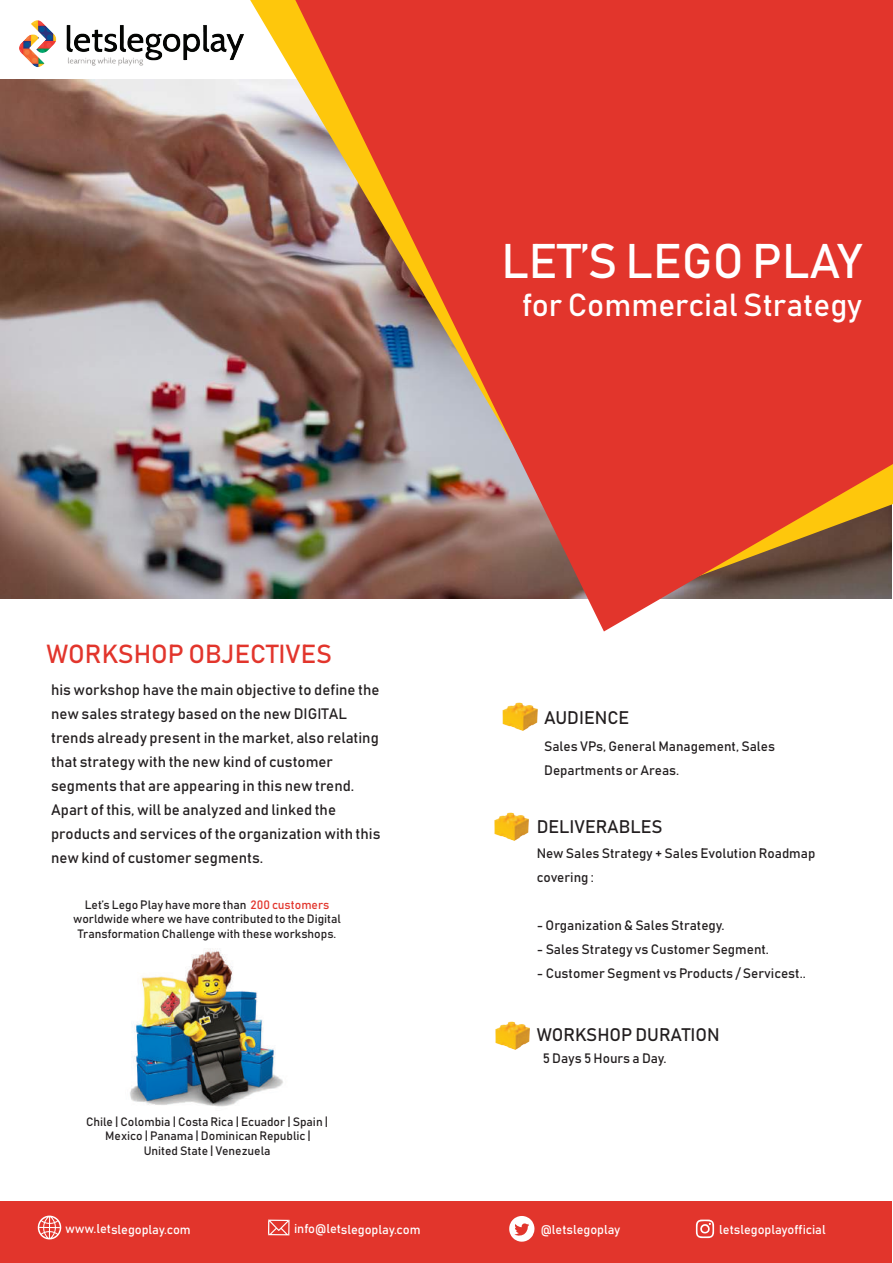
<style>
.page{position:relative;width:893px;height:1263px;background:#fff}
.page>*{position:absolute;margin:0;border:0;box-sizing:border-box;transform-origin:0 0}
.t1{font:48px "Bahnschrift";color:#fff}
.t2{font:31.5px "Bahnschrift";color:#fff}
.t3{font:25.8px "Bahnschrift";color:#e2352c}
.t4{font:18px "Bahnschrift";color:#231f20}
.t5{font:15px/24px "Bahnschrift";color:#231f20}
.t6{font:13.5px/24px "Bahnschrift";color:#231f20}
.t7{font:12.6px "Bahnschrift";color:#fff}
.t8{font:12px/14.4px "Bahnschrift";color:#231f20;text-align:center}
.s1{color:#e2352c}
</style>
<div class="page">
<img style="left:130px;top:948px;width:153px;height:159px">
<div style="left:0;top:1201px;width:892px;height:62px;background:#e2352c"></div>
<img style="left:19px;top:20px;width:225px;height:47px">
<img style="left:502px;top:702px;width:36px;height:29px">
<img style="left:495px;top:1021px;width:35px;height:29px">
<img style="left:494px;top:812px;width:35px;height:29px">
<svg style="left:38px;top:1215px;width:23px;height:24px"></svg>
<svg style="left:268px;top:1219px;width:22px;height:17px"></svg>
<svg style="left:696px;top:1219px;width:18px;height:19px"></svg>
<svg style="left:509px;top:1216px;width:25px;height:26px"></svg>
<img style="left:0;top:80px;width:250px;height:518px">
<img style="left:250px;top:0;width:45px;height:599px">
<svg style="left:295px;top:0;width:598px;height:631px;fill:#e2352c"></svg>
<h1 class="t1" style="left:501px;top:231px;width:362px">LET’S LEGO PLAY</h1>
<h2 class="t2" style="left:522px;top:285px;width:341px">for Commercial Strategy</h2>
<h3 class="t3" style="left:47px;top:637px;width:287px">WORKSHOP OBJECTIVES</h3>
<p class="t5" style="left:51px;top:678px;width:331px">his workshop have the main objective to define the new sales strategy based on the new DIGITAL trends already present in the market, also relating that strategy with the new kind of customer segments that are appearing in this new trend.<br>Apart of this, will be analyzed and linked the products and services of the organization with this new kind of customer segments.</p>
<p class="t8" style="left:73px;top:897px;width:269px">Let’s Lego Play have more than <span class="s1">200 customers </span>worldwide where we have contributed to the Digital<br>Transformation Challenge with these workshops.</p>
<p class="t8" style="left:86px;top:1114px;width:244px">Chile | Colombia | Costa Rica | Ecuador | Spain |<br>Mexico | Panama | Dominican Republic |<br>United State | Venezuela</p>
<p class="t4" style="left:544px;top:706px;width:87px">AUDIENCE</p>
<p class="t6" style="left:544px;top:734px;width:232px">Sales VPs, General Management, Sales<br>Departments or Areas.</p>
<p class="t4" style="left:537px;top:815px;width:127px">DELIVERABLES</p>
<p class="t6" style="left:537px;top:841px;width:280px">New Sales Strategy + Sales Evolution Roadmap covering :</p>
<p class="t6" style="left:537px;top:913px;width:189px">- Organization &amp; Sales Strategy.</p>
<p class="t6" style="left:537px;top:937px;width:234px">- Sales Strategy vs Customer Segment.</p>
<p class="t6" style="left:537px;top:961px;width:270px">- Customer Segment vs Products / Servicest..</p>
<p class="t4" style="left:537px;top:1023px;width:184px">WORKSHOP DURATION</p>
<p class="t6" style="left:543px;top:1045px;width:126px">5 Days 5 Hours a Day.</p>
<p class="t7" style="left:65px;top:1220px;width:127px;rotate:1deg">www.letslegoplay.com</p>
<p class="t7" style="left:294px;top:1220px;width:128px;rotate:1deg">info@letslegoplay.com</p>
<p class="t7" style="left:541px;top:1222px;width:81px">@letslegoplay</p>
<p class="t7" style="left:719px;top:1222px;width:108px">letslegoplayofficial</p>
</div>
